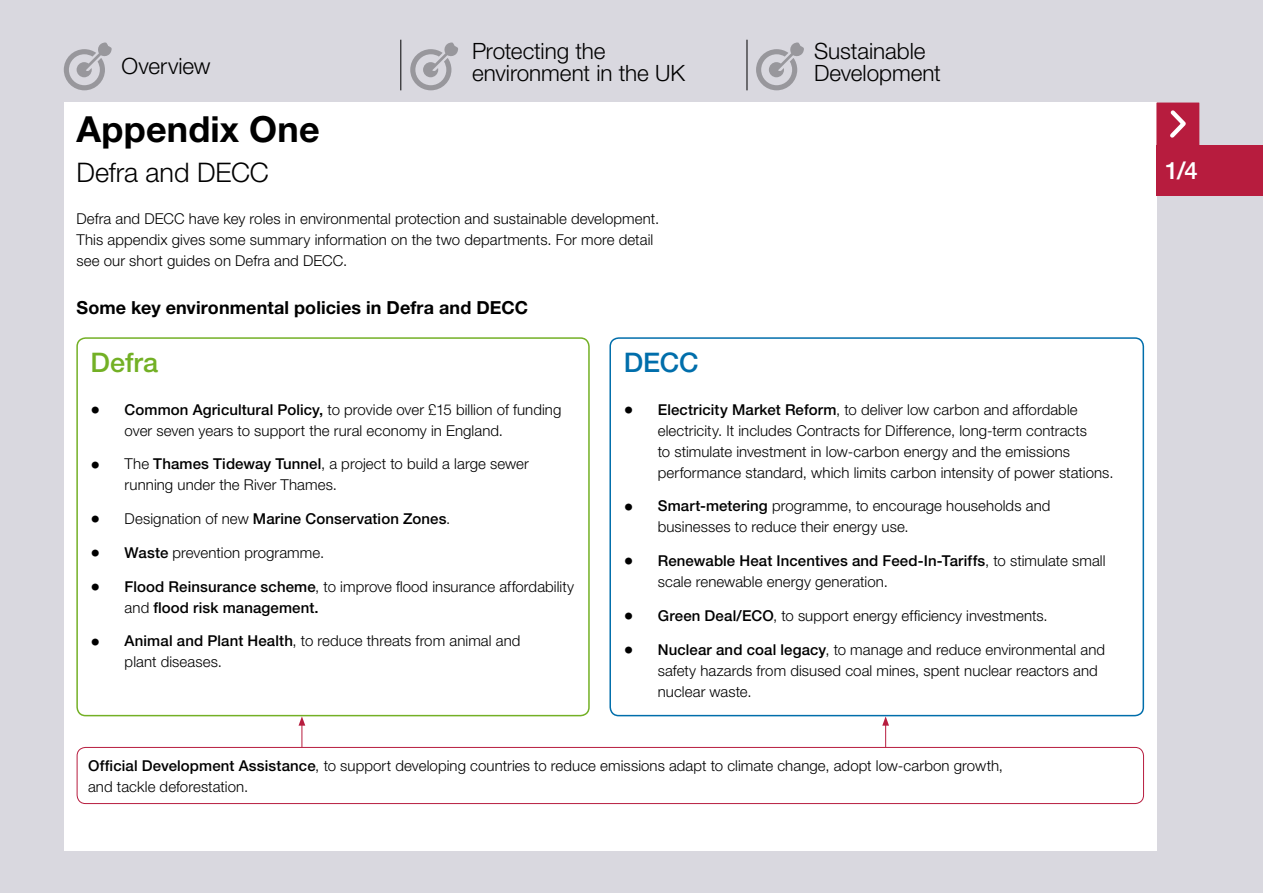
<style>
.page{position:relative;width:1263px;height:893px;background:#d9d8df}
.page>*{position:absolute;margin:0;border:0;box-sizing:border-box;transform-origin:0 0}
.t1{font:700 36px "Helvetica Neue LT Std";letter-spacing:.005em;color:#000}
.t2{font:300 27px "Helvetica Neue LT Std";letter-spacing:-.005em;color:#000}
.t3{font:500 27px "Helvetica Neue LT Std";color:#73b025}
.t4{font:500 27px "Helvetica Neue LT Std";color:#006eab}
.t5{font:500 24px "Helvetica Neue LT Std";color:#fff}
.t6{font:300 22.5px/22.5px "Helvetica Neue LT Std";letter-spacing:-.005em;color:#000}
.t7{font:700 18px "Helvetica Neue LT Std";letter-spacing:.005em;color:#000}
.t8{font:300 15px/21px "Helvetica Neue LT Std";letter-spacing:.005em;color:#000}
.t9{font:500 15px/21px "Helvetica Neue LT Std";letter-spacing:.01em;color:#000}
.s1{font-size:19.5px}
.s2{font-weight:500}
.s3{font-weight:300;font-size:19.5px}
.s4{font-weight:300}
</style>
<div class="page">
<hr style="left:401px;top:40px;width:1px;height:50px;background:#000">
<hr style="left:747px;top:40px;width:1px;height:50px;background:#000">
<svg style="left:64px;top:42px;width:48px;height:48px"></svg>
<svg style="left:410px;top:42px;width:48px;height:48px"></svg>
<svg style="left:756px;top:42px;width:48px;height:48px"></svg>
<div style="left:64px;top:103px;width:1093px;height:748px;background:#fff"></div>
<div style="left:1157px;top:103px;width:42px;height:42px;background:#b71c3e"></div>
<svg style="left:1170px;top:110px;width:16px;height:28px"></svg>
<div style="left:1157px;top:145px;width:106px;height:51px;background:#b71c3e"></div>
<div style="left:76px;top:337px;width:514px;height:379px;border:2px solid #73b025;border-radius:9px"></div>
<div style="left:609px;top:337px;width:535px;height:379px;border:2px solid #006eab;border-radius:9px"></div>
<div style="left:77px;top:747px;width:1067px;height:57px;border:1px solid #b71c3e;border-radius:9px"></div>
<svg style="left:299px;top:716px;width:6px;height:31px"></svg>
<svg style="left:882px;top:716px;width:7px;height:31px"></svg>
<h3 class="t6" style="left:122px;top:54px;width:91px">Overview</h3>
<h3 class="t6" style="left:472px;top:39px;width:215px">Protecting the environment in the UK</h3>
<h3 class="t6" style="left:814px;top:39px;width:128px">Sustainable<br>Development</h3>
<h1 class="t1" style="left:77px;top:106px;width:245px">Appendix One</h1>
<h2 class="t2" style="left:77px;top:156px;width:194px">Defra and DECC</h2>
<p class="t8" style="left:77px;top:208px;width:584px">Defra and DECC have key roles in environmental protection and sustainable development.<br>This appendix gives some summary information on the two departments. For more detail see our short guides on Defra and DECC.</p>
<p class="t7" style="left:77px;top:297px;width:453px">Some key environmental policies in Defra and DECC</p>
<h2 class="t3" style="left:91px;top:347px;width:69px">Defra</h2>
<p class="t8" style="left:125px;top:398px;width:438px;text-indent:-34px"><span class="s1">•</span> <span class="s2">Common Agricultural Policy,</span> to provide over £15 billion of funding over seven years to support the rural economy in England.</p>
<p class="t8" style="left:125px;top:453px;width:406px;text-indent:-34px"><span class="s1">•</span> The <span class="s2">Thames Tideway Tunnel</span>, a project to build a large sewer running under the River Thames.</p>
<p class="t9" style="left:91px;top:508px;width:361px"><span class="s3">•</span> <span class="s4">Designation of new</span> Marine Conservation Zones<span class="s4">.</span></p>
<p class="t8" style="left:91px;top:542px;width:235px"><span class="s1">•</span> <span class="s2">Waste</span> prevention programme.</p>
<p class="t9" style="left:125px;top:576px;width:451px;text-indent:-34px"><span class="s3">•</span> Flood Reinsurance scheme<span class="s4">, to improve flood insurance affordability and</span> flood risk management.</p>
<p class="t8" style="left:125px;top:630px;width:397px;text-indent:-34px"><span class="s1">•</span> <span class="s2">Animal and Plant Health</span>, to reduce threats from animal and plant diseases.</p>
<h2 class="t4" style="left:624px;top:347px;width:76px">DECC</h2>
<p class="t8" style="left:658px;top:398px;width:457px;text-indent:-34px"><span class="s1">•</span> <span class="s2">Electricity Market Reform</span>, to deliver low carbon and affordable electricity. It includes Contracts for Difference, long-term contracts<br>to stimulate investment in low-carbon energy and the emissions performance standard, which limits carbon intensity of power stations.</p>
<p class="t8" style="left:658px;top:495px;width:394px;text-indent:-34px"><span class="s1">•</span> <span class="s2">Smart-metering</span> programme, to encourage households and businesses to reduce their energy use.</p>
<p class="t8" style="left:658px;top:550px;width:449px;text-indent:-34px"><span class="s1">•</span> <span class="s2">Renewable Heat Incentives and Feed-In-Tariffs</span>, to stimulate small scale renewable energy generation.</p>
<p class="t8" style="left:624px;top:605px;width:426px"><span class="s1">•</span> <span class="s2">Green Deal/ECO</span>, to support energy efficiency investments.</p>
<p class="t8" style="left:658px;top:638px;width:449px;text-indent:-34px"><span class="s1">•</span> <span class="s2">Nuclear and coal legacy</span>, to manage and reduce environmental and safety hazards from disused coal mines, spent nuclear reactors and nuclear waste.</p>
<p class="t8" style="left:88px;top:754px;width:916px"><span class="s2">Official Development Assistance</span>, to support developing countries to reduce emissions adapt to climate change, adopt low-carbon growth, and tackle deforestation.</p>
<h3 class="t5" style="left:1165px;top:156px;width:34px">1/4</h3>
</div>
